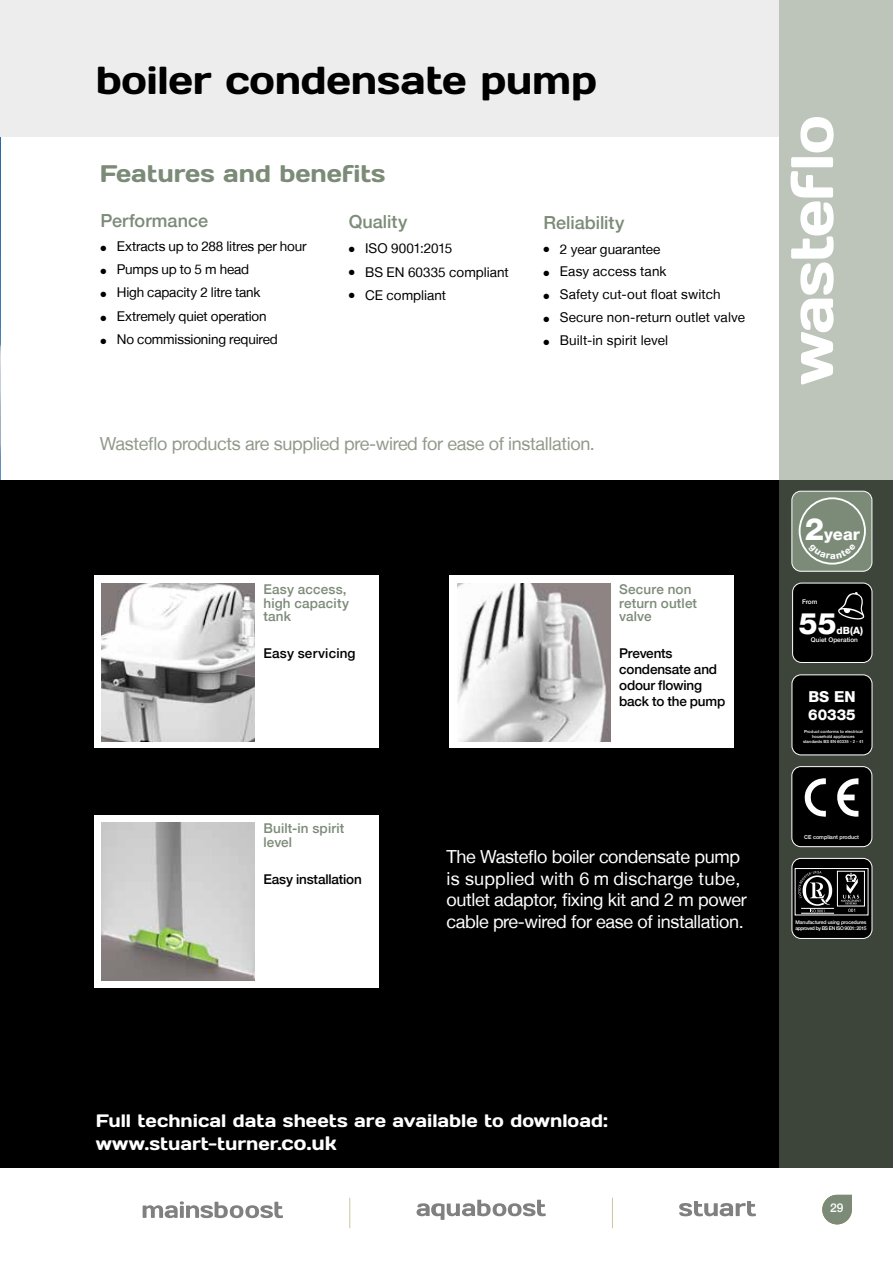
<style>
.page{position:relative;width:893px;height:1263px;background:#fff}
.page>*{position:absolute;margin:0;border:0;box-sizing:border-box;transform-origin:0 0}
.t1{font:39px "Days";letter-spacing:-.005em;color:#000}
.t2{font:800 29.85px "Helvetica Neue LT";color:#fff}
.t3{font:24px "Days";color:#7c8b78}
.t4{font:18px/21.6px "Helvetica Neue LT";letter-spacing:-.02em;color:#fff}
.t5{font:18px/23.4px "Days";color:#fff}
.t6{font:18px "Helvetica Neue LT";letter-spacing:-.02em;color:#909a8a}
.t7{font:500 18px "Helvetica Neue LT";color:#7c8b78}
.t8{font:800 16.35px "Helvetica Neue LT";color:#fff}
.t9{font:800 15.15px/18.1px "Helvetica Neue LT";color:#fff}
.t10{font:13.5px "Helvetica Neue LT";letter-spacing:-.005em;color:#000}
.t11{font:500 13.5px/13.5px "Helvetica Neue LT";letter-spacing:.01em;color:#7c8b78}
.t12{font:500 13.5px/16.2px "Helvetica Neue LT";letter-spacing:-.015em;color:#000}
.t13{font:13.5px "Helvetica Neue LT";letter-spacing:.015em;color:#000}
.t14{font:500 13.5px "Helvetica Neue LT";letter-spacing:.01em;color:#000}
.t15{font:500 12px "Helvetica Neue LT";color:#fff}
.t16{font:800 9.9px "Helvetica Neue LT";color:#fff}
.t17{font:500 6.45px "Helvetica Neue LT";color:#fff}
.t18{font:500 5.4px "Helvetica Neue LT";color:#fff}
.t19{font:500 5.1px/6px "Helvetica Neue LT";letter-spacing:-.035em;color:#fff}
.t20{font:500 4.2px/5.1px "Helvetica Neue LT";color:#fff;text-align:center}
.s1{font-size:30.9px}
.s2{font-size:19.5px}
</style>
<div class="page">
<hr style="left:349px;top:1198px;width:1px;height:30px;background:#9f883b">
<hr style="left:612px;top:1198px;width:1px;height:30px;background:#9f883b">
<svg style="left:143px;top:1201px;width:140px;height:17px"></svg>
<svg style="left:679px;top:1201px;width:77px;height:15px"></svg>
<svg style="left:416px;top:1200px;width:130px;height:20px"></svg>
<img style="left:0;top:136px;width:1px;height:344px">
<div style="left:0;top:480px;width:893px;height:630px;background:#000"></div>
<svg style="left:822px;top:1195px;width:30px;height:29px"></svg>
<div style="left:0;top:1100px;width:893px;height:68px;background:#000"></div>
<svg style="left:779px;top:0;width:114px;height:1168px;background:#7b8279"></svg>
<div style="left:792px;top:491px;width:80px;height:80px;background:#7c8b78;border-radius:9px"></div>
<div style="left:791px;top:491px;width:81px;height:81px;border:1px solid #fff;border-radius:9px"></div>
<div style="left:799px;top:497px;width:67px;height:68px;border:2px solid #fff;border-radius:50%"></div>
<div style="left:793px;top:583px;width:79px;height:79px;background:#000;border-radius:9px"></div>
<div style="left:792px;top:583px;width:80px;height:80px;border:1px solid #fff;border-radius:9px"></div>
<svg style="left:838px;top:592px;width:26px;height:28px"></svg>
<div style="left:792px;top:858px;width:80px;height:80px;background:#000;border-radius:9px"></div>
<div style="left:791px;top:858px;width:81px;height:81px;border:1px solid #fff;border-radius:9px"></div>
<hr style="left:801px;top:908px;width:33px;height:1px;background:#fff">
<svg style="left:798px;top:871px;width:34px;height:41px"></svg>
<div style="left:837px;top:871px;width:28px;height:35px;border:1px solid #fff"></div>
<div style="left:795px;top:868px;width:73px;height:47px;border:1px solid #fff"></div>
<svg style="left:841px;top:872px;width:20px;height:40px"></svg>
<div style="left:792px;top:675px;width:80px;height:80px;background:#000;border-radius:9px"></div>
<div style="left:791px;top:674px;width:81px;height:81px;border:1px solid #fff;border-radius:9px"></div>
<div style="left:792px;top:767px;width:80px;height:80px;background:#000;border-radius:9px"></div>
<div style="left:791px;top:766px;width:81px;height:81px;border:1px solid #fff;border-radius:9px"></div>
<svg style="left:804px;top:778px;width:22px;height:39px"></svg>
<svg style="left:837px;top:778px;width:21px;height:39px"></svg>
<div style="left:94px;top:576px;width:284px;height:172px;background:#fff"></div>
<img style="left:102px;top:583px;width:153px;height:158px">
<div style="left:94px;top:815px;width:284px;height:172px;background:#fff"></div>
<img style="left:102px;top:823px;width:153px;height:157px">
<div style="left:449px;top:576px;width:285px;height:172px;background:#fff"></div>
<img style="left:457px;top:583px;width:153px;height:158px">
<div style="left:0;top:0;width:779px;height:136px;background:#ededed"></div>
<svg style="left:790px;top:117px;width:44px;height:267px"></svg>
<svg style="left:808px;top:551px;width:48px;height:8px"></svg>
<h1 class="t1" style="left:96px;top:56px;width:503px">boiler condensate pump</h1>
<h3 class="t3" style="left:100px;top:158px;width:287px">Features and benefits</h3>
<h3 class="t7" style="left:100px;top:210px;width:109px">Performance</h3>
<p class="t10" style="left:100px;top:238px;width:208px">● Extracts up to 288 litres per hour</p>
<p class="t10" style="left:100px;top:261px;width:150px">● Pumps up to 5 m head</p>
<p class="t10" style="left:100px;top:284px;width:162px">● High capacity 2 litre tank</p>
<p class="t10" style="left:100px;top:308px;width:168px">● Extremely quiet operation</p>
<p class="t10" style="left:100px;top:331px;width:179px">● No commissioning required</p>
<h3 class="t7" style="left:349px;top:211px;width:60px">Quality</h3>
<p class="t10" style="left:349px;top:240px;width:105px">● ISO 9001:2015</p>
<p class="t10" style="left:349px;top:264px;width:162px">● BS EN 60335 compliant</p>
<p class="t10" style="left:349px;top:287px;width:99px">● CE compliant</p>
<h3 class="t7" style="left:543px;top:212px;width:83px">Reliability</h3>
<p class="t10" style="left:543px;top:241px;width:119px">● 2 year guarantee</p>
<p class="t13" style="left:543px;top:263px;width:125px">● Easy access tank</p>
<p class="t10" style="left:543px;top:286px;width:179px">● Safety cut-out float switch</p>
<p class="t10" style="left:543px;top:309px;width:203px">● Secure non-return outlet valve</p>
<p class="t10" style="left:543px;top:332px;width:126px">● Built-in spirit level</p>
<h3 class="t6" style="left:100px;top:433px;width:497px">Wasteflo products are supplied pre-wired for ease of installation.</h3>
<p class="t11" style="left:263px;top:582px;width:87px">Easy access, high capacity tank</p>
<p class="t14" style="left:263px;top:645px;width:94px">Easy servicing</p>
<p class="t11" style="left:619px;top:582px;width:79px">Secure non return outlet valve</p>
<p class="t12" style="left:619px;top:644px;width:108px">Prevents condensate and odour flowing back to the pump</p>
<p class="t11" style="left:263px;top:822px;width:82px">Built-in spirit level</p>
<p class="t12" style="left:263px;top:870px;width:100px">Easy installation</p>
<h3 class="t4" style="left:446px;top:845px;width:302px">The Wasteflo boiler condensate pump is supplied with 6 m discharge tube, outlet adaptor, fixing kit and 2 m power cable pre-wired for ease of installation.</h3>
<p class="t8" style="left:805px;top:525px;width:57px"><span class="s1">2</span>year</p>
<p class="t17" style="left:802px;top:597px;width:17px">From</p>
<h2 class="t2" style="left:799px;top:605px;width:39px">55</h2>
<p class="t16" style="left:837px;top:624px;width:28px">dB(A)</p>
<p class="t17" style="left:811px;top:636px;width:48px">Quiet Operation</p>
<p class="t9" style="left:808px;top:687px;width:49px">BS EN<br>60335</p>
<p class="t20" style="left:803px;top:728px;width:62px">Product conforms to electrical household appliances standards BS EN 60335 - 2 - 41</p>
<p class="t18" style="left:804px;top:834px;width:56px">CE compliant product</p>
<p class="t19" style="left:795px;top:919px;width:73px">Manufactured using procedures approved by BS EN ISO 9001: 2015</p>
<h3 class="t5" style="left:96px;top:1108px;width:514px">Full technical data sheets are available to download: www.stuart-turner.<span class="s2">co.uk</span></h3>
<p class="t15" style="left:830px;top:1200px;width:15px">29</p>
</div>
